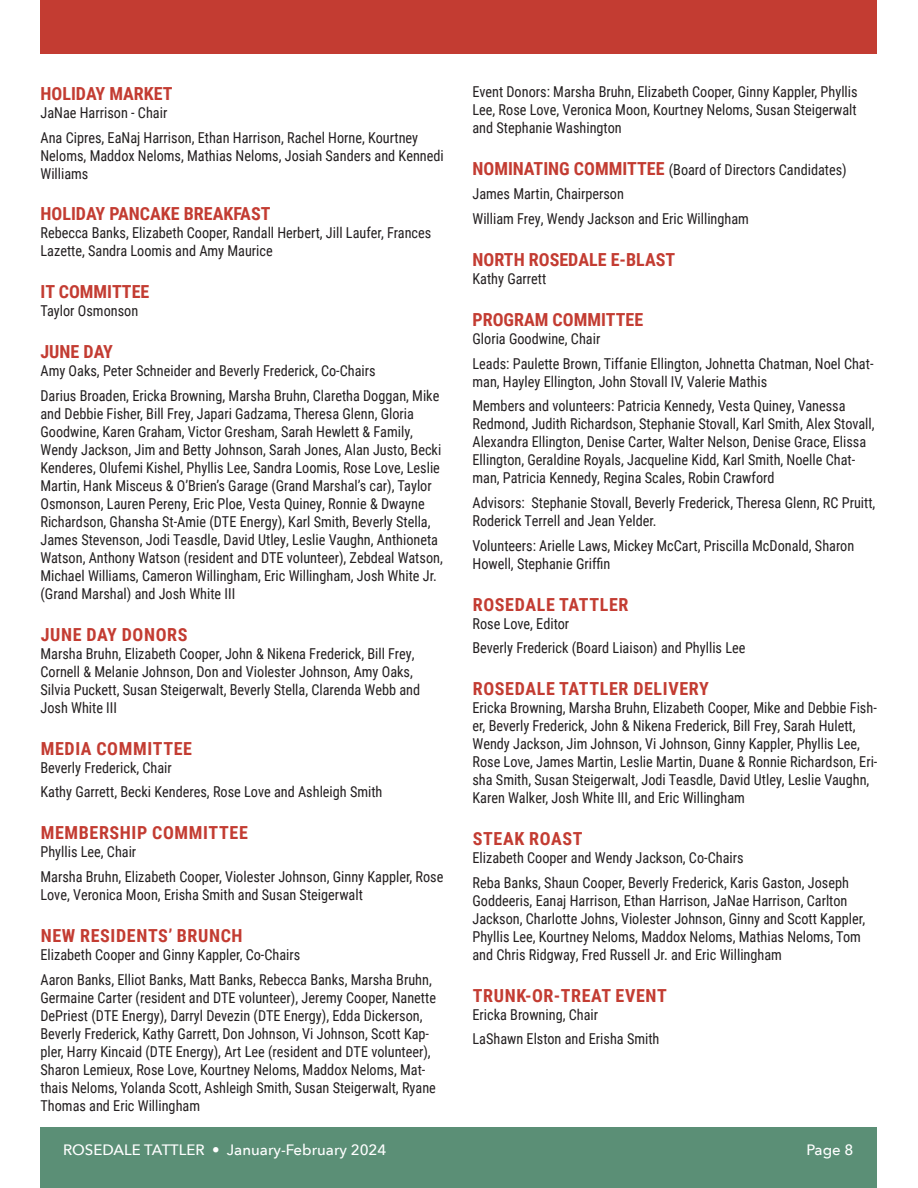
<style>
.page{position:relative;width:918px;height:1188px;background:#fff}
.page>*{position:absolute;margin:0;border:0;box-sizing:border-box;transform-origin:0 0}
.t1{font:700 18px "Roboto Condensed";letter-spacing:.035em;color:#c33c32}
.t2{font:700 18px "Roboto Condensed";color:#c33c32}
.t3{font:15px/18px "Roboto Condensed";color:#231f20;scale:.95 1}
.t4{font:500 15px "Avenir Next";color:#fff}
.s1{font-weight:700;font-size:18px;color:#c33c32}
</style>
<div class="page">
<div style="left:40px;top:1127px;width:838px;height:61px;background:#5b8f76"></div>
<div style="left:40px;top:0;width:838px;height:54px;background:#c33c32"></div>
<p class="t2" style="left:40px;top:81px;width:134px">HOLIDAY MARKET</p>
<p class="t3" style="left:40px;top:103px;width:135px">JaNae Harrison - Chair</p>
<p class="t3" style="left:40px;top:128px;width:426px">Ana Cipres, EaNaj Harrison, Ethan Harrison, Rachel Horne, Kourtney<br>Neloms, Maddox Neloms, Mathias Neloms, Josiah Sanders and Kennedi<br>Williams</p>
<p class="t2" style="left:40px;top:201px;width:232px">HOLIDAY PANCAKE BREAKFAST</p>
<p class="t3" style="left:40px;top:224px;width:413px">Rebecca Banks, Elizabeth Cooper, Randall Herbert, Jill Laufer, Frances<br>Lazette, Sandra Loomis and Amy Maurice</p>
<p class="t2" style="left:40px;top:279px;width:110px">IT COMMITTEE</p>
<p class="t3" style="left:40px;top:301px;width:104px">Taylor Osmonson</p>
<p class="t1" style="left:40px;top:339px;width:74px">JUNE DAY</p>
<p class="t3" style="left:40px;top:361px;width:354px">Amy Oaks, Peter Schneider and Beverly Frederick, Co-Chairs</p>
<p class="t3" style="left:40px;top:386px;width:425px">Darius Broaden, Ericka Browning, Marsha Bruhn, Claretha Doggan, Mike and Debbie Fisher, Bill Frey, Japari Gadzama, Theresa Glenn, Gloria Goodwine, Karen Graham, Victor Gresham, Sarah Hewlett &amp; Family, Wendy Jackson, Jim and Betty Johnson, Sarah Jones, Alan Justo, Becki Kenderes, Olufemi Kishel, Phyllis Lee, Sandra Loomis, Rose Love, Leslie Martin, Hank Misceus &amp; O’Brien’s Garage (Grand Marshal’s car), Taylor Osmonson, Lauren Pereny, Eric Ploe, Vesta Quiney, Ronnie &amp; Dwayne Richardson, Ghansha St-Amie (DTE Energy), Karl Smith, Beverly Stella, James Stevenson, Jodi Teasdle, David Utley, Leslie Vaughn, Anthioneta Watson, Anthony Watson (resident and DTE volunteer), Zebdeal Watson, Michael Williams, Cameron Willingham, Eric Willingham, Josh White Jr. (Grand Marshal) and Josh White III</p>
<p class="t1" style="left:41px;top:622px;width:148px">JUNE DAY DONORS</p>
<p class="t3" style="left:40px;top:644px;width:401px">Marsha Bruhn, Elizabeth Cooper, John &amp; Nikena Frederick, Bill Frey, Cornell &amp; Melanie Johnson, Don and Violester Johnson, Amy Oaks, Silvia Puckett, Susan Steigerwalt, Beverly Stella, Clarenda Webb and Josh White III</p>
<p class="t1" style="left:41px;top:736px;width:153px">MEDIA COMMITTEE</p>
<p class="t3" style="left:40px;top:758px;width:140px">Beverly Frederick, Chair</p>
<p class="t3" style="left:40px;top:782px;width:362px">Kathy Garrett, Becki Kenderes, Rose Love and Ashleigh Smith</p>
<p class="t1" style="left:41px;top:820px;width:209px">MEMBERSHIP COMMITTEE</p>
<p class="t3" style="left:40px;top:842px;width:102px">Phyllis Lee, Chair</p>
<p class="t3" style="left:40px;top:867px;width:426px">Marsha Bruhn, Elizabeth Cooper, Violester Johnson, Ginny Kappler, Rose<br>Love, Veronica Moon, Erisha Smith and Susan Steigerwalt</p>
<p class="t1" style="left:41px;top:923px;width:203px">NEW RESIDENTS’ BRUNCH</p>
<p class="t3" style="left:40px;top:945px;width:275px">Elizabeth Cooper and Ginny Kappler, Co-Chairs</p>
<p class="t3" style="left:40px;top:970px;width:418px">Aaron Banks, Elliot Banks, Matt Banks, Rebecca Banks, Marsha Bruhn, Germaine Carter (resident and DTE volunteer), Jeremy Cooper, Nanette DePriest (DTE Energy), Darryl Devezin (DTE Energy), Edda Dickerson, Beverly Frederick, Kathy Garrett, Don Johnson, Vi Johnson, Scott Kap&shy;pler, Harry Kincaid (DTE Energy), Art Lee (resident and DTE volunteer), Sharon Lemieux, Rose Love, Kourtney Neloms, Maddox Neloms, Mat&shy;thais Neloms, Yolanda Scott, Ashleigh Smith, Susan Steigerwalt, Ryane Thomas and Eric Willingham</p>
<p class="t3" style="left:472px;top:82px;width:407px;text-align:justify">Event Donors: Marsha Bruhn, Elizabeth Cooper, Ginny Kappler, Phyllis Lee, Rose Love, Veronica Moon, Kourtney Neloms, Susan Steigerwalt and Stephanie Washington</p>
<p class="t3" style="left:472px;top:160px;width:396px"><span class="s1">NOMINATING COMMITTEE</span> (Board of Directors Candidates)</p>
<p class="t3" style="left:472px;top:184px;width:161px">James Martin, Chairperson</p>
<p class="t3" style="left:472px;top:209px;width:293px">William Frey, Wendy Jackson and Eric Willingham</p>
<p class="t2" style="left:472px;top:247px;width:204px">NORTH ROSEDALE E-BLAST</p>
<p class="t3" style="left:472px;top:269px;width:79px">Kathy Garrett</p>
<p class="t2" style="left:472px;top:307px;width:172px">PROGRAM COMMITTEE</p>
<p class="t3" style="left:472px;top:329px;width:136px">Gloria Goodwine, Chair</p>
<p class="t3" style="left:472px;top:354px;width:424px">Leads: Paulette Brown, Tiffanie Ellington, Johnetta Chatman, Noel Chat&shy;man, Hayley Ellington, John Stovall IV, Valerie Mathis</p>
<p class="t3" style="left:472px;top:396px;width:425px">Members and volunteers: Patricia Kennedy, Vesta Quiney, Vanessa Redmond, Judith Richardson, Stephanie Stovall, Karl Smith, Alex Stovall, Alexandra Ellington, Denise Carter, Walter Nelson, Denise Grace, Elissa Ellington, Geraldine Royals, Jacqueline Kidd, Karl Smith, Noelle Chat&shy;man, Patricia Kennedy, Regina Scales, Robin Crawford</p>
<p class="t3" style="left:472px;top:493px;width:426px">Advisors: Stephanie Stovall, Beverly Frederick, Theresa Glenn, RC Pruitt,<br>Roderick Terrell and Jean Yelder.</p>
<p class="t3" style="left:472px;top:536px;width:403px">Volunteers: Arielle Laws, Mickey McCart, Priscilla McDonald, Sharon<br>Howell, Stephanie Griffin</p>
<p class="t1" style="left:473px;top:592px;width:157px">ROSEDALE TATTLER</p>
<p class="t3" style="left:472px;top:614px;width:103px">Rose Love, Editor</p>
<p class="t3" style="left:472px;top:638px;width:289px">Beverly Frederick (Board Liaison) and Phyllis Lee</p>
<p class="t1" style="left:473px;top:676px;width:237px">ROSEDALE TATTLER DELIVERY</p>
<p class="t3" style="left:472px;top:698px;width:428px">Ericka Browning, Marsha Bruhn, Elizabeth Cooper, Mike and Debbie Fish&shy;er, Beverly Frederick, John &amp; Nikena Frederick, Bill Frey, Sarah Hulett, Wendy Jackson, Jim Johnson, Vi Johnson, Ginny Kappler, Phyllis Lee, Rose Love, James Martin, Leslie Martin, Duane &amp; Ronnie Richardson, Eri&shy;sha Smith, Susan Steigerwalt, Jodi Teasdle, David Utley, Leslie Vaughn, Karen Walker, Josh White III, and Eric Willingham</p>
<p class="t1" style="left:473px;top:826px;width:111px">STEAK ROAST</p>
<p class="t3" style="left:472px;top:848px;width:287px">Elizabeth Cooper and Wendy Jackson, Co-Chairs</p>
<p class="t3" style="left:472px;top:873px;width:415px">Reba Banks, Shaun Cooper, Beverly Frederick, Karis Gaston, Joseph Goddeeris, Eanaj Harrison, Ethan Harrison, JaNae Harrison, Carlton Jackson, Charlotte Johns, Violester Johnson, Ginny and Scott Kappler, Phyllis Lee, Kourtney Neloms, Maddox Neloms, Mathias Neloms, Tom and Chris Ridgway, Fred Russell Jr. and Eric Willingham</p>
<p class="t1" style="left:473px;top:983px;width:196px">TRUNK-OR-TREAT EVENT</p>
<p class="t3" style="left:472px;top:1005px;width:134px">Ericka Browning, Chair</p>
<p class="t3" style="left:472px;top:1030px;width:198px">LaShawn Elston and Erisha Smith</p>
<p class="t4" style="left:63px;top:1137px;width:325px">ROSEDALE TATTLER • January-February 2024</p>
<p class="t4" style="left:807px;top:1137px;width:48px">Page 8</p>
</div>
